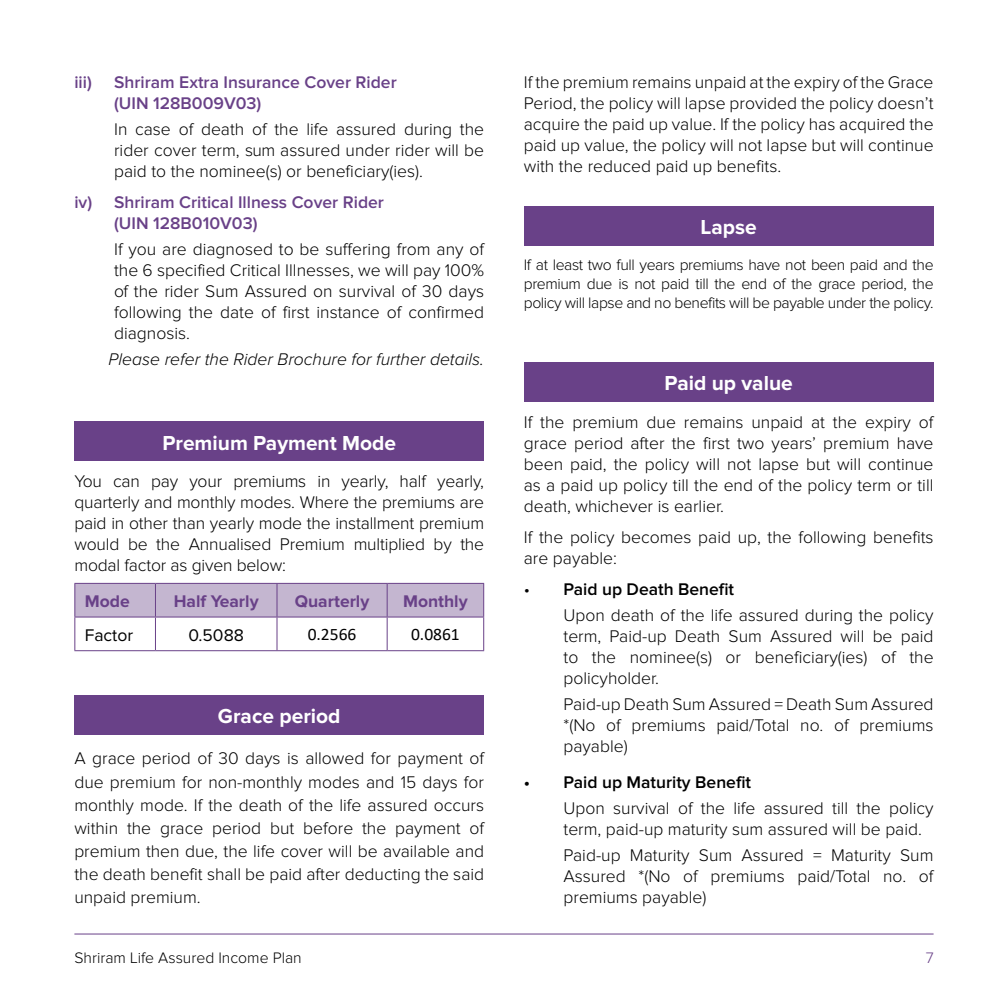
<style>
.page{position:relative;width:1008px;height:1008px;background:#fff}
.page>*{position:absolute;margin:0;border:0;box-sizing:border-box;transform-origin:0 0}
.t1{font:700 21px "Proxima Nova";color:#fff}
.t2{font:300 17.5px/21px "Proxima Nova";color:#000;text-align:justify}
.t3{font:600 17.5px/21px "Proxima Nova";color:#694188}
.t4{font:italic 300 17.5px "Proxima Nova";color:#000}
.t5{font:700 17.5px "Proxima Nova";color:#694188}
.t6{font:600 17.5px "Proxima Nova";color:#000}
.t7{font:17.5px "Proxima Nova";color:#000}
.t8{font:17.5px "Calibri";color:#000}
.t9{font:300 15.75px/18.9px "Proxima Nova";letter-spacing:-.025em;color:#000;text-align:justify}
.t10{font:300 15.75px "Proxima Nova";color:#000}
.t11{font:300 15.75px "Proxima Nova";color:#694188}
.s1{font-weight:600}
</style>
<div class="page">
<hr style="left:74px;top:934px;width:860px;height:1px;background:#694188">
<svg style="left:75px;top:584px;width:408px;height:66px"></svg>
<hr style="left:74px;top:583px;width:81px;height:1px;background:#694188">
<hr style="left:74px;top:584px;width:1px;height:33px;background:#694188">
<hr style="left:155px;top:583px;width:122px;height:1px;background:#694188">
<hr style="left:155px;top:584px;width:1px;height:33px;background:#694188">
<hr style="left:277px;top:583px;width:110px;height:1px;background:#694188">
<hr style="left:277px;top:584px;width:1px;height:33px;background:#694188">
<hr style="left:387px;top:583px;width:97px;height:1px;background:#694188">
<hr style="left:387px;top:584px;width:1px;height:33px;background:#694188">
<hr style="left:483px;top:584px;width:1px;height:33px;background:#694188">
<hr style="left:74px;top:617px;width:81px;height:1px;background:#694188">
<hr style="left:74px;top:617px;width:1px;height:33px;background:#694188">
<hr style="left:155px;top:617px;width:122px;height:1px;background:#694188">
<hr style="left:155px;top:617px;width:1px;height:33px;background:#694188">
<hr style="left:277px;top:617px;width:110px;height:1px;background:#694188">
<hr style="left:277px;top:617px;width:1px;height:33px;background:#694188">
<hr style="left:387px;top:617px;width:97px;height:1px;background:#694188">
<hr style="left:387px;top:617px;width:1px;height:33px;background:#694188">
<hr style="left:483px;top:617px;width:1px;height:33px;background:#694188">
<hr style="left:74px;top:650px;width:81px;height:1px;background:#694188">
<hr style="left:155px;top:650px;width:122px;height:1px;background:#694188">
<hr style="left:277px;top:650px;width:110px;height:1px;background:#694188">
<hr style="left:387px;top:650px;width:97px;height:1px;background:#694188">
<div style="left:74px;top:422px;width:410px;height:39px;background:#694188"></div>
<div style="left:74px;top:695px;width:410px;height:40px;background:#694188"></div>
<div style="left:524px;top:206px;width:410px;height:40px;background:#694188"></div>
<div style="left:524px;top:362px;width:410px;height:40px;background:#694188"></div>
<p class="t3" style="left:74px;top:72px;width:19px">iii)</p>
<p class="t3" style="left:114px;top:72px;width:284px">Shriram Extra Insurance Cover Rider (UIN 128B009V03)</p>
<p class="t2" style="left:114px;top:120px;width:372px">In case of death of the life assured during the rider cover term, sum assured under rider will be paid to the nominee(s) or beneficiary(ies).</p>
<p class="t3" style="left:114px;top:192px;width:271px;text-indent:-40px">iv) Shriram Critical Illness Cover Rider (UIN 128B010V03)</p>
<p class="t2" style="left:114px;top:239px;width:372px">If you are diagnosed to be suffering from any of the 6 specified Critical Illnesses, we will pay 100% of the rider Sum Assured on survival of 30 days following the date of first instance of confirmed diagnosis.</p>
<p class="t4" style="left:109px;top:350px;width:377px">Please refer the Rider Brochure for further details.</p>
<p class="t1" style="left:162px;top:431px;width:235px">Premium Payment Mode</p>
<p class="t2" style="left:74px;top:471px;width:411px">You can pay your premiums in yearly, half yearly, quarterly and monthly modes. Where the premiums are paid in other than yearly mode the installment premium would be the Annualised Premium multiplied by the modal factor as given below:</p>
<p class="t5" style="left:85px;top:591px;width:46px">Mode</p>
<p class="t5" style="left:174px;top:591px;width:86px">Half Yearly</p>
<p class="t5" style="left:295px;top:591px;width:76px">Quarterly</p>
<p class="t5" style="left:403px;top:591px;width:66px">Monthly</p>
<p class="t7" style="left:85px;top:625px;width:50px">Factor</p>
<p class="t7" style="left:188px;top:625px;width:57px">0.5088</p>
<p class="t8" style="left:308px;top:622px;width:50px">0.2566</p>
<p class="t8" style="left:411px;top:622px;width:50px">0.0861</p>
<p class="t1" style="left:218px;top:704px;width:124px">Grace period</p>
<p class="t2" style="left:74px;top:748px;width:411px;line-height:23.1px">A grace period of 30 days is allowed for payment of due premium for non-monthly modes and 15 days for monthly mode. If the death of the life assured occurs within the grace period but before the payment of premium then due, the life cover will be available and the death benefit shall be paid after deducting the said unpaid premium.</p>
<p class="t2" style="left:524px;top:73px;width:411px">If the premium remains unpaid at the expiry of the Grace Period, the policy will lapse provided the policy doesn’t acquire the paid up value. If the policy has acquired the paid up value, the policy will not lapse but will continue with the reduced paid up benefits.</p>
<p class="t1" style="left:701px;top:215px;width:58px">Lapse</p>
<p class="t9" style="left:524px;top:256px;width:411px">If at least two full years premiums have not been paid and the premium due is not paid till the end of the grace period, the policy will lapse and no benefits will be payable under the policy.</p>
<p class="t1" style="left:665px;top:371px;width:130px">Paid up value</p>
<p class="t2" style="left:524px;top:413px;width:411px">If the premium due remains unpaid at the expiry of grace period after the first two years’ premium have been paid, the policy will not lapse but will continue as a paid up policy till the end of the policy term or till death, whichever is earlier.</p>
<p class="t2" style="left:524px;top:527px;width:411px">If the policy becomes paid up, the following benefits are payable:</p>
<p class="t2" style="left:564px;top:577px;width:372px;line-height:25.9px;text-indent:-40px">• <span class="s1">Paid up Death Benefit<br></span>Upon death of the life assured during the policy</p>
<p class="t2" style="left:564px;top:626px;width:372px">term, Paid-up Death Sum Assured will be paid to the nominee(s) or beneficiary(ies) of the policyholder.</p>
<p class="t2" style="left:564px;top:694px;width:372px">Paid-up Death Sum Assured = Death Sum Assured *(No of premiums paid/Total no. of premiums payable)</p>
<p class="t6" style="left:524px;top:772px;width:229px">• Paid up Maturity Benefit</p>
<p class="t2" style="left:564px;top:798px;width:372px">Upon survival of the life assured till the policy term, paid-up maturity sum assured will be paid.</p>
<p class="t2" style="left:564px;top:845px;width:372px">Paid-up Maturity Sum Assured = Maturity Sum Assured *(No of premiums paid/Total no. of premiums payable)</p>
<p class="t10" style="left:74px;top:951px;width:229px">Shriram Life Assured Income Plan</p>
<p class="t11" style="left:926px;top:951px;width:9px">7</p>
</div>
